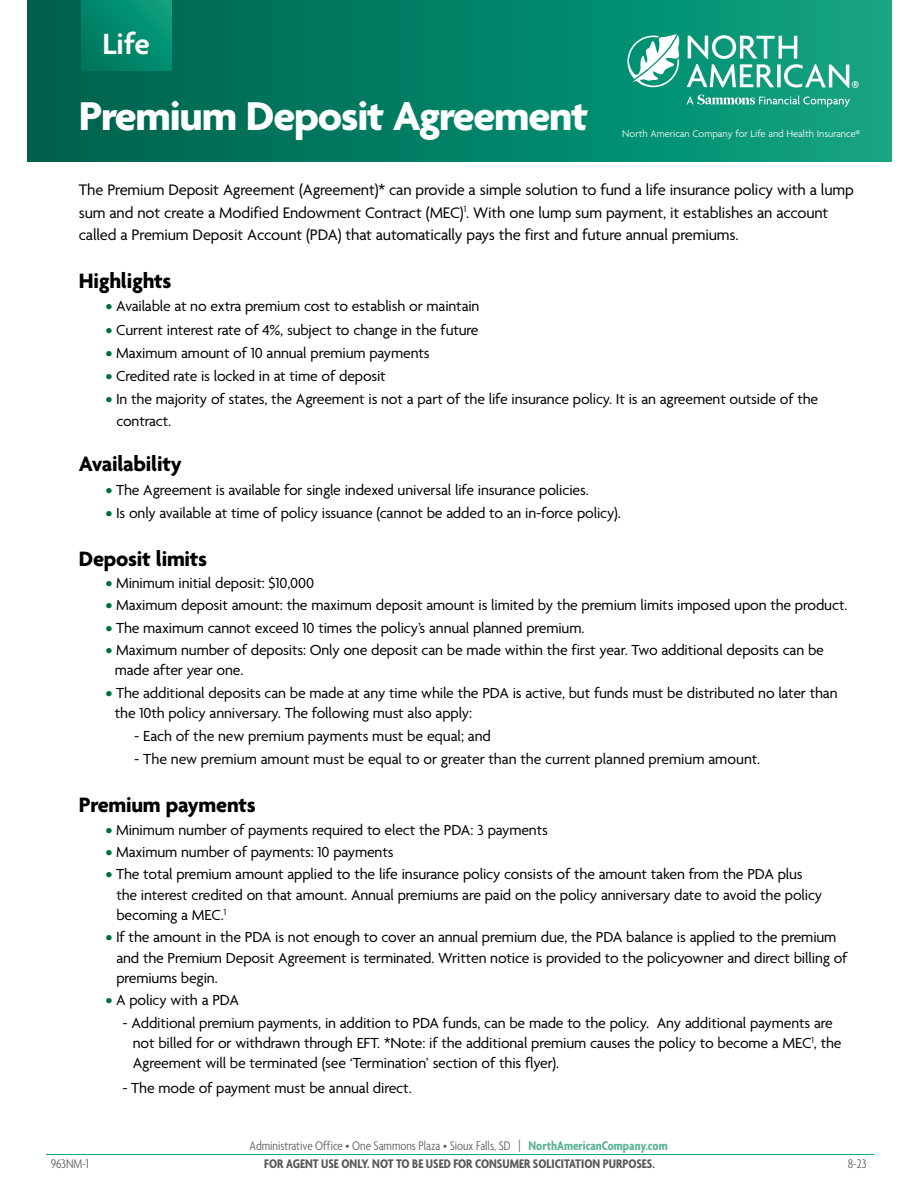
<style>
.page{position:relative;width:918px;height:1188px;background:#fff}
.page>*{position:absolute;margin:0;border:0;box-sizing:border-box;transform-origin:0 0}
.t1{font:700 43.5px "Agenda";letter-spacing:-.03em;color:#fff}
.t2{font:600 31.65px "Agenda";color:#fff}
.t3{font:700 22.5px "Agenda";letter-spacing:-.01em;color:#000}
.t4{font:16.5px/22.5px "Agenda";letter-spacing:-.01em;color:#000}
.t5{font:15.75px/20.2px "Agenda";letter-spacing:-.01em;color:#000}
.t6{font:300 condensed 13.5px "Agenda";color:#58595b}
.t7{font:700 condensed 13.5px "Agenda";color:#58595b}
.t8{font:300 10.5px "Agenda";color:#fff}
.s1{font-weight:700;color:#00703c}
.s2{font-weight:700;color:#5db396}
</style>
<div class="page">
<div style="left:28px;top:0;width:864px;height:162px;background:linear-gradient(to right,#005f4b,#0da583)"></div>
<div style="left:81px;top:0;width:90px;height:70px;background:linear-gradient(to right,#007b61,#069878)"></div>
<svg style="left:627px;top:34px;width:53px;height:53px"></svg>
<svg style="left:687px;top:95px;width:163px;height:12px;background:#48b39b"></svg>
<svg style="left:687px;top:35px;width:172px;height:53px"></svg>
<hr style="left:46px;top:1154px;width:828px;height:1px;background:#19a583">
<h2 class="t2" style="left:102px;top:27px;width:49px">Life</h2>
<h1 class="t1" style="left:79px;top:93px;width:511px">Premium Deposit Agreement</h1>
<p class="t8" style="left:622px;top:128px;width:240px">North American Company for Life and Health Insurance®</p>
<p class="t4" style="left:79px;top:180px;width:777px">The Premium Deposit Agreement (Agreement)* can provide a simple solution to fund a life insurance policy with a lump sum and not create a Modified Endowment Contract (MEC)<sup>1</sup>. With one lump sum payment, it establishes an account called a Premium Deposit Account (PDA) that automatically pays the first and future annual premiums.</p>
<h3 class="t3" style="left:79px;top:269px;width:94px">Highlights</h3>
<p class="t5" style="left:106px;top:297px;width:375px"><span class="s1">•</span> Available at no extra premium cost to establish or maintain</p>
<p class="t5" style="left:106px;top:320px;width:374px"><span class="s1">•</span> Current interest rate of 4%, subject to change in the future</p>
<p class="t5" style="left:106px;top:343px;width:325px"><span class="s1">•</span> Maximum amount of 10 annual premium payments</p>
<p class="t5" style="left:106px;top:367px;width:282px"><span class="s1">•</span> Credited rate is locked in at time of deposit</p>
<p class="t5" style="left:116px;top:389px;width:703px;line-height:21.8px;text-indent:-11px"><span class="s1">•</span> In the majority of states, the Agreement is not a part of the life insurance policy. It is an agreement outside of the contract.</p>
<h3 class="t3" style="left:79px;top:452px;width:104px">Availability</h3>
<p class="t5" style="left:106px;top:480px;width:484px"><span class="s1">•</span> The Agreement is available for single indexed universal life insurance policies.</p>
<p class="t5" style="left:106px;top:504px;width:516px"><span class="s1">•</span> Is only available at time of policy issuance (cannot be added to an in-force policy).</p>
<h3 class="t3" style="left:79px;top:546px;width:130px">Deposit limits</h3>
<p class="t5" style="left:106px;top:574px;width:210px"><span class="s1">•</span> Minimum initial deposit: $10,000</p>
<p class="t5" style="left:106px;top:596px;width:743px"><span class="s1">•</span> Maximum deposit amount: the maximum deposit amount is limited by the premium limits imposed upon the product.</p>
<p class="t5" style="left:106px;top:619px;width:480px"><span class="s1">•</span> The maximum cannot exceed 10 times the policy’s annual planned premium.</p>
<p class="t5" style="left:115px;top:641px;width:711px;text-indent:-9px"><span class="s1">•</span> Maximum number of deposits: Only one deposit can be made within the first year. Two additional deposits can be made after year one.</p>
<p class="t5" style="left:115px;top:684px;width:724px;text-indent:-9px"><span class="s1">•</span> The additional deposits can be made at any time while the PDA is active, but funds must be distributed no later than the 10th policy anniversary. The following must also apply:</p>
<p class="t5" style="left:134px;top:726px;width:358px">- Each of the new premium payments must be equal; and</p>
<p class="t5" style="left:134px;top:750px;width:627px">- The new premium amount must be equal to or greater than the current planned premium amount.</p>
<h3 class="t3" style="left:79px;top:793px;width:178px">Premium payments</h3>
<p class="t5" style="left:106px;top:820px;width:444px"><span class="s1">•</span> Minimum number of payments required to elect the PDA: 3 payments</p>
<p class="t5" style="left:106px;top:843px;width:289px"><span class="s1">•</span> Maximum number of payments: 10 payments</p>
<p class="t5" style="left:116px;top:865px;width:707px;text-indent:-11px"><span class="s1">•</span> The total premium amount applied to the life insurance policy consists of the amount taken from the PDA plus the interest credited on that amount. Annual premiums are paid on the policy anniversary date to avoid the policy becoming a MEC.<sup>1</sup></p>
<p class="t5" style="left:116px;top:928px;width:733px;text-indent:-11px"><span class="s1">•</span> If the amount in the PDA is not enough to cover an annual premium due, the PDA balance is applied to the premium and the Premium Deposit Agreement is terminated. Written notice is provided to the policyowner and direct billing of premiums begin.</p>
<p class="t5" style="left:106px;top:991px;width:135px"><span class="s1">•</span> A policy with a PDA</p>
<p class="t5" style="left:133px;top:1014px;width:710px;text-indent:-10px">- Additional premium payments, in addition to PDA funds, can be made to the policy. Any additional payments are not billed for or withdrawn through EFT. *Note: if the additional premium causes the policy to become a MEC<sup>1</sup>, the<br>Agreement will be terminated (see ‘Termination’ section of this flyer).</p>
<p class="t5" style="left:122px;top:1079px;width:291px">- The mode of payment must be annual direct.</p>
<p class="t6" style="left:250px;top:1139px;width:420px">Administrative Office • One Sammons Plaza • Sioux Falls, SD | <span class="s2">NorthAmericanCompany.com</span></p>
<p class="t6" style="left:51px;top:1157px;width:40px">963NM-1</p>
<p class="t7" style="left:264px;top:1157px;width:392px">FOR AGENT USE ONLY. NOT TO BE USED FOR CONSUMER SOLICITATION PURPOSES.</p>
<p class="t6" style="left:848px;top:1157px;width:20px">8-23</p>
</div>
